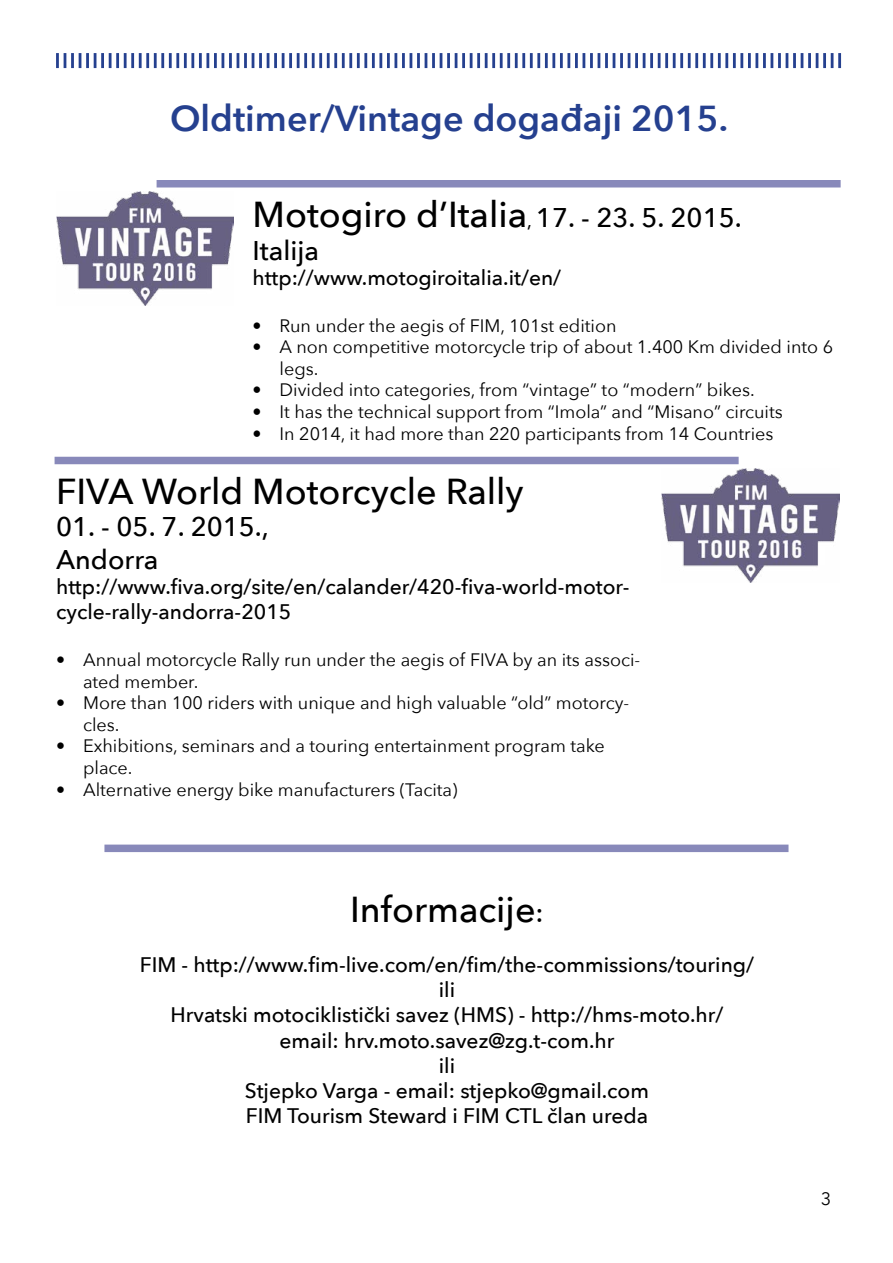
<style>
.page{position:relative;width:893px;height:1263px;background:#fff}
.page>*{position:absolute;margin:0;border:0;box-sizing:border-box;transform-origin:0 0}
.t1{font:500 36px "Avenir Next";color:#000}
.t2{font:600 36px "Avenir Next";color:#25408f}
.t3{font:500 27px/32.4px "Avenir Next";color:#000}
.t4{font:500 21px/25.2px "Avenir Next";color:#000}
.t5{font:18px/21.6px "Avenir Next";color:#000}
.s1{font-size:18px}
.s2{font-size:27px}
</style>
<div class="page">
<div style="left:157px;top:180px;width:684px;height:7px;background:#8889ba"></div>
<div style="left:55px;top:457px;width:684px;height:7px;background:#8889ba"></div>
<hr style="left:56px;top:53px;width:3px;height:15px;background:#25408f">
<svg style="left:64px;top:53px;width:2px;height:15px"></svg>
<hr style="left:71px;top:53px;width:3px;height:15px;background:#25408f">
<svg style="left:79px;top:53px;width:2px;height:15px"></svg>
<hr style="left:86px;top:53px;width:3px;height:15px;background:#25408f">
<svg style="left:94px;top:53px;width:2px;height:15px"></svg>
<hr style="left:101px;top:53px;width:3px;height:15px;background:#25408f">
<hr style="left:109px;top:53px;width:3px;height:15px;background:#25408f">
<hr style="left:116px;top:53px;width:3px;height:15px;background:#25408f">
<hr style="left:124px;top:53px;width:3px;height:15px;background:#25408f">
<hr style="left:131px;top:53px;width:3px;height:15px;background:#25408f">
<hr style="left:139px;top:53px;width:3px;height:15px;background:#25408f">
<hr style="left:146px;top:53px;width:3px;height:15px;background:#25408f">
<hr style="left:154px;top:53px;width:3px;height:15px;background:#25408f">
<hr style="left:161px;top:53px;width:3px;height:15px;background:#25408f">
<hr style="left:169px;top:53px;width:3px;height:15px;background:#25408f">
<hr style="left:176px;top:53px;width:3px;height:15px;background:#25408f">
<hr style="left:184px;top:53px;width:3px;height:15px;background:#25408f">
<hr style="left:191px;top:53px;width:3px;height:15px;background:#25408f">
<hr style="left:199px;top:53px;width:3px;height:15px;background:#25408f">
<hr style="left:206px;top:53px;width:3px;height:15px;background:#25408f">
<hr style="left:214px;top:53px;width:3px;height:15px;background:#25408f">
<svg style="left:222px;top:53px;width:2px;height:15px"></svg>
<hr style="left:229px;top:53px;width:3px;height:15px;background:#25408f">
<svg style="left:237px;top:53px;width:2px;height:15px"></svg>
<hr style="left:244px;top:53px;width:3px;height:15px;background:#25408f">
<svg style="left:252px;top:53px;width:2px;height:15px"></svg>
<hr style="left:259px;top:53px;width:3px;height:15px;background:#25408f">
<svg style="left:267px;top:53px;width:2px;height:15px"></svg>
<hr style="left:274px;top:53px;width:3px;height:15px;background:#25408f">
<svg style="left:282px;top:53px;width:2px;height:15px"></svg>
<hr style="left:289px;top:53px;width:3px;height:15px;background:#25408f">
<hr style="left:297px;top:53px;width:3px;height:15px;background:#25408f">
<hr style="left:304px;top:53px;width:3px;height:15px;background:#25408f">
<hr style="left:312px;top:53px;width:3px;height:15px;background:#25408f">
<hr style="left:319px;top:53px;width:3px;height:15px;background:#25408f">
<hr style="left:327px;top:53px;width:3px;height:15px;background:#25408f">
<hr style="left:334px;top:53px;width:3px;height:15px;background:#25408f">
<hr style="left:342px;top:53px;width:3px;height:15px;background:#25408f">
<hr style="left:349px;top:53px;width:3px;height:15px;background:#25408f">
<hr style="left:357px;top:53px;width:3px;height:15px;background:#25408f">
<hr style="left:364px;top:53px;width:3px;height:15px;background:#25408f">
<hr style="left:372px;top:53px;width:3px;height:15px;background:#25408f">
<hr style="left:379px;top:53px;width:3px;height:15px;background:#25408f">
<hr style="left:387px;top:53px;width:3px;height:15px;background:#25408f">
<hr style="left:394px;top:53px;width:3px;height:15px;background:#25408f">
<hr style="left:402px;top:53px;width:3px;height:15px;background:#25408f">
<svg style="left:410px;top:53px;width:2px;height:15px"></svg>
<hr style="left:417px;top:53px;width:3px;height:15px;background:#25408f">
<svg style="left:425px;top:53px;width:2px;height:15px"></svg>
<hr style="left:432px;top:53px;width:3px;height:15px;background:#25408f">
<svg style="left:440px;top:53px;width:2px;height:15px"></svg>
<hr style="left:447px;top:53px;width:3px;height:15px;background:#25408f">
<svg style="left:455px;top:53px;width:2px;height:15px"></svg>
<hr style="left:462px;top:53px;width:3px;height:15px;background:#25408f">
<svg style="left:470px;top:53px;width:2px;height:15px"></svg>
<hr style="left:477px;top:53px;width:3px;height:15px;background:#25408f">
<hr style="left:485px;top:53px;width:3px;height:15px;background:#25408f">
<hr style="left:492px;top:53px;width:3px;height:15px;background:#25408f">
<hr style="left:500px;top:53px;width:3px;height:15px;background:#25408f">
<hr style="left:507px;top:53px;width:3px;height:15px;background:#25408f">
<hr style="left:515px;top:53px;width:3px;height:15px;background:#25408f">
<hr style="left:522px;top:53px;width:3px;height:15px;background:#25408f">
<hr style="left:530px;top:53px;width:3px;height:15px;background:#25408f">
<hr style="left:537px;top:53px;width:3px;height:15px;background:#25408f">
<hr style="left:545px;top:53px;width:3px;height:15px;background:#25408f">
<hr style="left:552px;top:53px;width:3px;height:15px;background:#25408f">
<hr style="left:560px;top:53px;width:3px;height:15px;background:#25408f">
<hr style="left:567px;top:53px;width:3px;height:15px;background:#25408f">
<hr style="left:575px;top:53px;width:3px;height:15px;background:#25408f">
<hr style="left:582px;top:53px;width:3px;height:15px;background:#25408f">
<hr style="left:590px;top:53px;width:3px;height:15px;background:#25408f">
<svg style="left:598px;top:53px;width:2px;height:15px"></svg>
<hr style="left:605px;top:53px;width:3px;height:15px;background:#25408f">
<svg style="left:613px;top:53px;width:2px;height:15px"></svg>
<hr style="left:620px;top:53px;width:3px;height:15px;background:#25408f">
<svg style="left:628px;top:53px;width:2px;height:15px"></svg>
<hr style="left:635px;top:53px;width:3px;height:15px;background:#25408f">
<svg style="left:643px;top:53px;width:2px;height:15px"></svg>
<hr style="left:650px;top:53px;width:3px;height:15px;background:#25408f">
<svg style="left:658px;top:53px;width:2px;height:15px"></svg>
<hr style="left:665px;top:53px;width:3px;height:15px;background:#25408f">
<hr style="left:673px;top:53px;width:3px;height:15px;background:#25408f">
<hr style="left:680px;top:53px;width:3px;height:15px;background:#25408f">
<hr style="left:688px;top:53px;width:3px;height:15px;background:#25408f">
<hr style="left:695px;top:53px;width:3px;height:15px;background:#25408f">
<hr style="left:703px;top:53px;width:3px;height:15px;background:#25408f">
<hr style="left:710px;top:53px;width:3px;height:15px;background:#25408f">
<hr style="left:718px;top:53px;width:3px;height:15px;background:#25408f">
<hr style="left:725px;top:53px;width:3px;height:15px;background:#25408f">
<hr style="left:733px;top:53px;width:3px;height:15px;background:#25408f">
<hr style="left:740px;top:53px;width:3px;height:15px;background:#25408f">
<hr style="left:748px;top:53px;width:3px;height:15px;background:#25408f">
<hr style="left:755px;top:53px;width:3px;height:15px;background:#25408f">
<hr style="left:763px;top:53px;width:3px;height:15px;background:#25408f">
<hr style="left:770px;top:53px;width:3px;height:15px;background:#25408f">
<hr style="left:778px;top:53px;width:3px;height:15px;background:#25408f">
<svg style="left:786px;top:53px;width:2px;height:15px"></svg>
<hr style="left:793px;top:53px;width:3px;height:15px;background:#25408f">
<svg style="left:801px;top:53px;width:2px;height:15px"></svg>
<hr style="left:808px;top:53px;width:3px;height:15px;background:#25408f">
<svg style="left:816px;top:53px;width:2px;height:15px"></svg>
<hr style="left:823px;top:53px;width:3px;height:15px;background:#25408f">
<svg style="left:831px;top:53px;width:2px;height:15px"></svg>
<hr style="left:838px;top:53px;width:3px;height:15px;background:#25408f">
<img style="left:56px;top:192px;width:178px;height:113px">
<img style="left:662px;top:468px;width:177px;height:114px">
<div style="left:104px;top:844px;width:684px;height:8px;background:#8889ba"></div>
<h1 class="t2" style="left:170px;top:97px;width:560px">Oldtimer/Vintage događaji 2015.</h1>
<h1 class="t1" style="left:253px;top:193px;width:491px">Motogiro d’Italia<span class="s1">,</span> <span class="s2">17. - 23. 5. 2015.</span></h1>
<h2 class="t3" style="left:253px;top:234px;width:68px">Italija</h2>
<p class="t4" style="left:253px;top:265px;width:310px">http://www.motogiroitalia.it/en/</p>
<p class="t5" style="left:253px;top:315px;width:365px">• Run under the aegis of FIM, 101st edition</p>
<p class="t5" style="left:280px;top:336px;width:555px;text-indent:-27px">• A non competitive motorcycle trip of about 1.400 Km divided into 6 legs.</p>
<p class="t5" style="left:253px;top:379px;width:504px">• Divided into categories, from “vintage” to “modern” bikes.</p>
<p class="t5" style="left:253px;top:401px;width:532px">• It has the technical support from “Imola” and “Misano” circuits</p>
<p class="t5" style="left:253px;top:423px;width:522px">• In 2014, it had more than 220 participants from 14 Countries</p>
<h1 class="t1" style="left:56px;top:470px;width:469px">FIVA World Motorcycle Rally</h1>
<h2 class="t3" style="left:56px;top:511px;width:214px">01. - 05. 7. 2015.,<br>Andorra</h2>
<p class="t4" style="left:56px;top:574px;width:575px">http://www.fiva.org/site/en/calander/420-fiva-world-motor&shy;cycle-rally-andorra-2015</p>
<p class="t5" style="left:83px;top:649px;width:559px;text-indent:-27px">• Annual motorcycle Rally run under the aegis of FIVA by an its associ&shy;ated member.</p>
<p class="t5" style="left:83px;top:692px;width:548px;text-indent:-27px">• More than 100 riders with unique and high valuable “old” motorcy&shy;cles.</p>
<p class="t5" style="left:83px;top:735px;width:523px;text-indent:-27px">• Exhibitions, seminars and a touring entertainment program take place.</p>
<p class="t5" style="left:56px;top:778px;width:403px">• Alternative energy bike manufacturers (Tacita)</p>
<h1 class="t1" style="left:350px;top:887px;width:195px">Informacije<span class="s2">:</span></h1>
<p class="t4" style="left:140px;top:952px;width:616px;text-align:center">FIM - http://www.fim-live.com/en/fim/the-commissions/touring/ ili<br>Hrvatski motociklistički savez (HMS) - http://hms-moto.hr/ email: hrv.moto.savez@zg.t-com.hr<br>ili<br>Stjepko Varga - email: stjepko@gmail.com<br>FIM Tourism Steward i FIM CTL član ureda</p>
<p class="t5" style="left:821px;top:1188px;width:12px">3</p>
</div>
